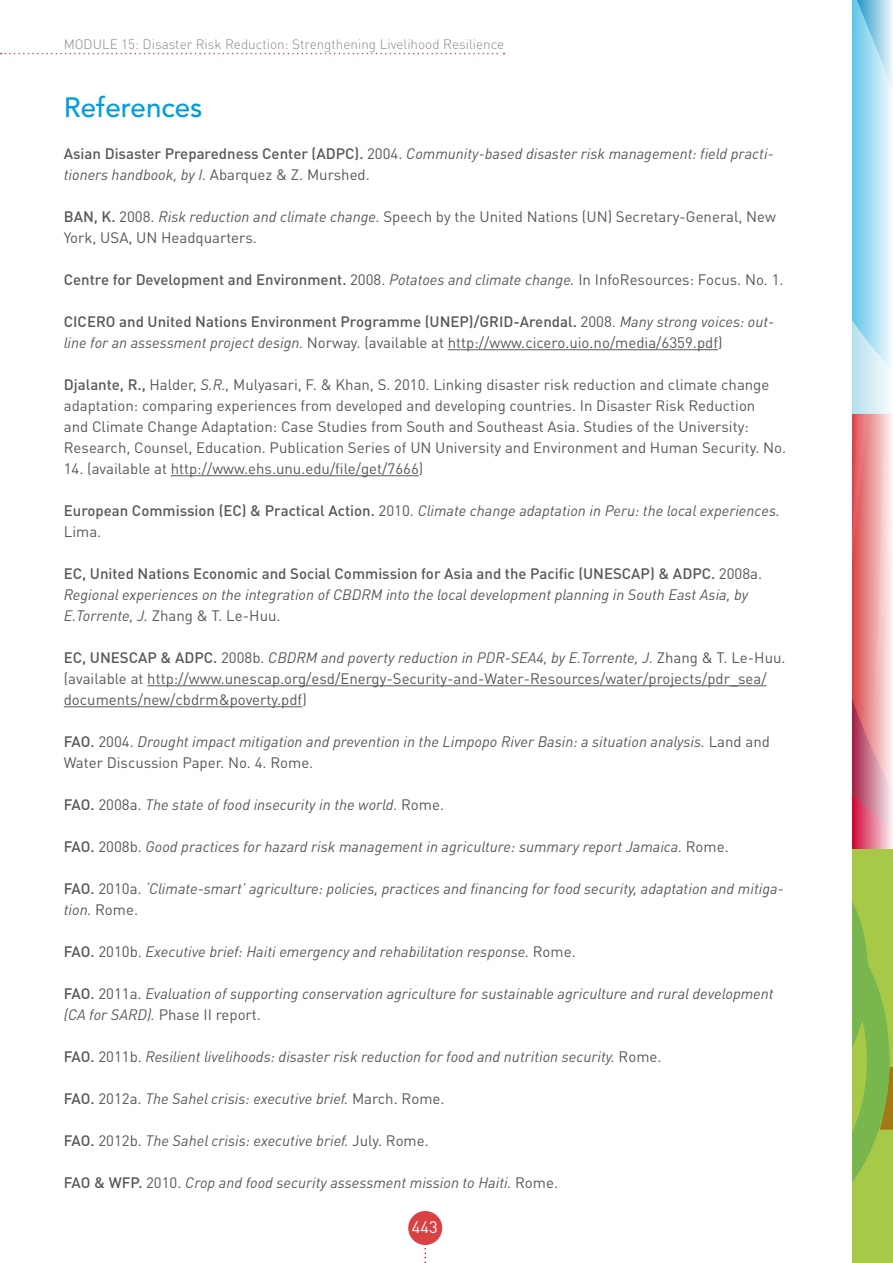
<style>
.page{position:relative;width:893px;height:1263px;background:#fff}
.page>*{position:absolute;margin:0;border:0;box-sizing:border-box;transform-origin:0 0}
.t1{font:500 27.75px "Avenir LT Std";color:#009ee0}
.t2{font:16.5px "DIN Pro";color:#fff}
.t3{font:italic 15px/21px "DIN Pro";color:#58585a}
.t4{font:15px/21px "DIN Pro";color:#58585a}
.t5{font:500 15px "DIN Pro";color:#58585a}
.t6{font:300 13.5px "DIN Pro";color:#87888a}
.s1{font-weight:500;font-style:normal}
.s2{font-style:normal}
.s3{font-weight:500}
.s4{font-style:italic}
.s5{font-weight:400}
.s6{font-weight:400;font-style:italic}
</style>
<div class="page">
<svg style="left:424px;top:1245px;width:2px;height:18px"></svg>
<div style="left:408px;top:1211px;width:34px;height:34px;background:#d94143;border-radius:50%"></div>
<div style="left:852px;top:849px;width:41px;height:414px;background:#a8c848"></div>
<svg style="left:852px;top:901px;width:41px;height:281px"></svg>
<svg style="left:1px;top:53px;width:504px;height:1px"></svg>
<svg style="left:852px;top:0;width:41px;height:849px"></svg>
<hr style="left:448px;top:349px;width:270px;height:1px;background:#58585a">
<hr style="left:171px;top:475px;width:248px;height:1px;background:#58585a">
<hr style="left:147px;top:685px;width:620px;height:1px;background:#58585a">
<hr style="left:64px;top:706px;width:238px;height:1px;background:#58585a">
<p class="t6" style="left:64px;top:35px;width:442px">MODULE 15: Disaster Risk Reduction: Strengthening Livelihood Resilience</p>
<p class="t1" style="left:64px;top:91px;width:140px">References</p>
<p class="t3" style="left:64px;top:141px;width:711px"><span class="s1">Asian Disaster Preparedness Center (ADPC).</span> <span class="s2">2004.</span> Community-based disaster risk management: field practi&shy;tioners handbook, by I. <span class="s2">Abarquez &amp; Z. Murshed.</span></p>
<p class="t4" style="left:64px;top:205px;width:714px"><span class="s3">BAN, K.</span> 2008. <span class="s4">Risk reduction and climate change.</span> Speech by the United Nations (UN) Secretary-General, New<br>York, USA, UN Headquarters.</p>
<p class="t5" style="left:64px;top:269px;width:721px">Centre for Development and Environment. <span class="s5">2008.</span> <span class="s6">Potatoes and climate change.</span> <span class="s5">In InfoResources: Focus. No. 1.</span></p>
<p class="t4" style="left:64px;top:310px;width:712px"><span class="s3">CICERO and United Nations Environment Programme (UNEP)/GRID-Arendal.</span> 2008. <span class="s4">Many strong voices: out&shy;line for an assessment project design.</span> Norway. (available at http://www.cicero.uio.no/media/6359.pdf)</p>
<p class="t4" style="left:64px;top:373px;width:724px"><span class="s3">Djalante, R.,</span> Halder, <span class="s4">S.R.,</span> Mulyasari, F. &amp; Khan, S. 2010. Linking disaster risk reduction and climate change adaptation: comparing experiences from developed and developing countries. In Disaster Risk Reduction<br>and Climate Change Adaptation: Case Studies from South and Southeast Asia. Studies of the University:<br>Research, Counsel, Education. Publication Series of UN University and Environment and Human Security. No.</p>
<p class="t4" style="left:64px;top:457px;width:361px">14. (available at http://www.ehs.unu.edu/file/get/7666)</p>
<p class="t3" style="left:64px;top:498px;width:718px"><span class="s1">European Commission (EC) &amp; Practical Action.</span> <span class="s2">2010.</span> Climate change adaptation in Peru: the local experiences.<br><span class="s2">Lima.</span></p>
<p class="t3" style="left:64px;top:561px;width:700px"><span class="s1">EC, United Nations Economic and Social Commission for Asia and the Pacific (UNESCAP) &amp; ADPC.</span> <span class="s2">2008a.<br></span>Regional experiences on the integration of CBDRM into the local development planning in South East Asia, by<br>E.Torrente, J. <span class="s2">Zhang &amp; T. Le-Huu.</span></p>
<p class="t4" style="left:64px;top:646px;width:723px"><span class="s3">EC, UNESCAP &amp; ADPC.</span> 2008b. <span class="s4">CBDRM and poverty reduction in PDR-SEA4, by E.Torrente, J.</span> Zhang &amp; T. Le-Huu. (available at http://www.unescap.org/esd/Energy-Security-and-Water-Resources/water/projects/pdr_sea/ documents/new/cbdrm&amp;poverty.pdf)</p>
<p class="t3" style="left:64px;top:729px;width:708px"><span class="s1">FAO.</span> <span class="s2">2004.</span> Drought impact mitigation and prevention in the Limpopo River Basin: a situation analysis. <span class="s2">Land and<br>Water Discussion Paper. No. 4. Rome.</span></p>
<p class="t3" style="left:64px;top:792px;width:382px"><span class="s1">FAO.</span> <span class="s2">2008a.</span> The state of food insecurity in the world. <span class="s2">Rome.</span></p>
<p class="t3" style="left:64px;top:834px;width:666px"><span class="s1">FAO.</span> <span class="s2">2008b.</span> Good practices for hazard risk management in agriculture: summary report Jamaica. <span class="s2">Rome.</span></p>
<p class="t3" style="left:64px;top:876px;width:721px"><span class="s1">FAO.</span> <span class="s2">2010a.</span> ‘Climate-smart’ agriculture: policies, practices and financing for food security, adaptation and mitiga&shy;tion. <span class="s2">Rome.</span></p>
<p class="t3" style="left:64px;top:939px;width:513px"><span class="s1">FAO.</span> <span class="s2">2010b.</span> Executive brief: Haiti emergency and rehabilitation response. <span class="s2">Rome.</span></p>
<p class="t3" style="left:64px;top:981px;width:711px"><span class="s1">FAO.</span> <span class="s2">2011a.</span> Evaluation of supporting conservation agriculture for sustainable agriculture and rural development (CA for SARD). <span class="s2">Phase II report.</span></p>
<p class="t3" style="left:64px;top:1044px;width:599px"><span class="s1">FAO.</span> <span class="s2">2011b.</span> Resilient livelihoods: disaster risk reduction for food and nutrition security. <span class="s2">Rome.</span></p>
<p class="t3" style="left:64px;top:1086px;width:382px"><span class="s1">FAO.</span> <span class="s2">2012a.</span> The Sahel crisis: executive brief. <span class="s2">March. Rome.</span></p>
<p class="t3" style="left:64px;top:1128px;width:367px"><span class="s1">FAO.</span> <span class="s2">2012b.</span> The Sahel crisis: executive brief. <span class="s2">July. Rome.</span></p>
<p class="t3" style="left:64px;top:1170px;width:496px"><span class="s1">FAO &amp; WFP.</span> <span class="s2">2010.</span> Crop and food security assessment mission to Haiti. <span class="s2">Rome.</span></p>
<p class="t2" style="left:412px;top:1216px;width:27px">443</p>
</div>
